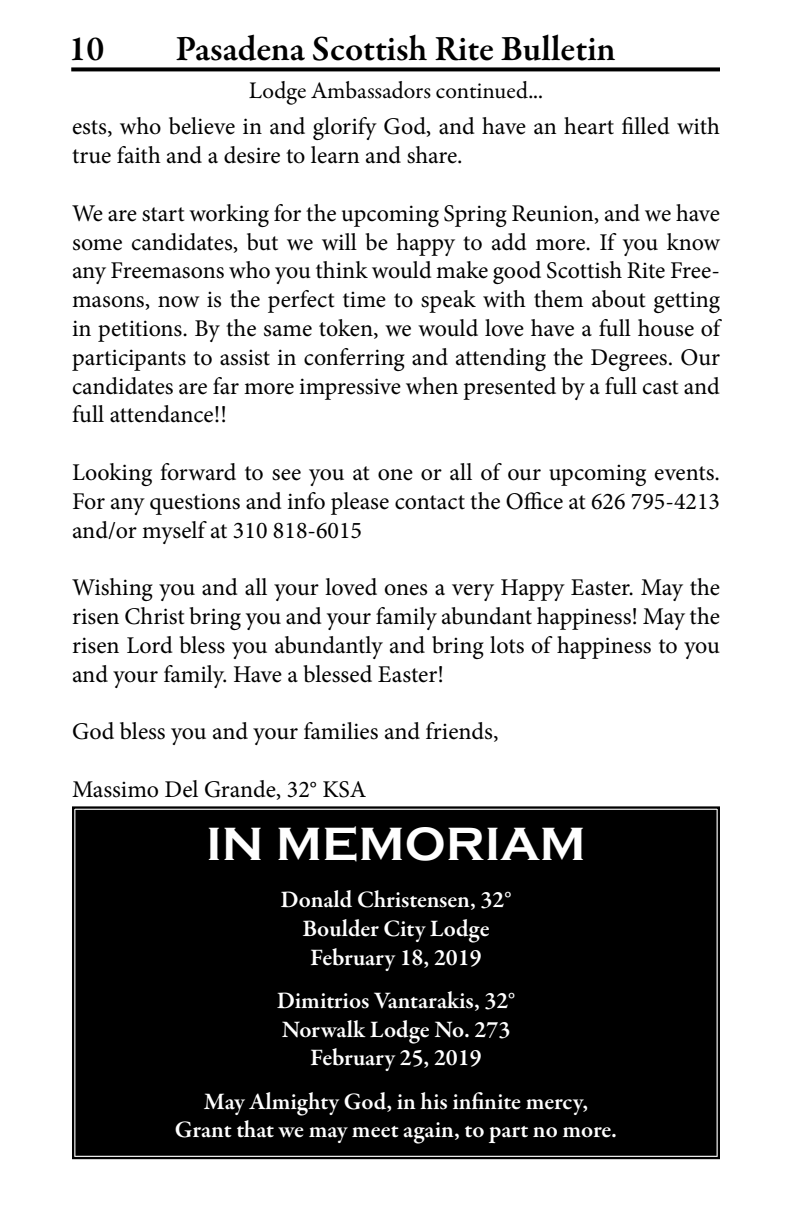
<style>
.page{position:relative;width:792px;height:1224px;background:#fff}
.page>*{position:absolute;margin:0;border:0;box-sizing:border-box;transform-origin:0 0}
.t1{font:700 48px "Copperplate Gothic";color:#fff}
.t2{font:600 36px "Garamond Premr Pro";color:#000}
.t3{font:24px/28.8px "Minion Pro";color:#000;text-align:justify}
.t4{font:600 24px/28.8px "Garamond Premr Pro";color:#fff;text-align:center}
.t5{font:24px "Garamond Premr Pro";color:#000}
.s1{font-family:"Garamond Premr Pro";font-weight:600}
</style>
<div class="page">
<svg style="left:71px;top:67px;width:649px;height:4px;background:#1b1b1b"></svg>
<div style="left:72px;top:806px;width:648px;height:354px;background:#000"></div>
<div style="left:78px;top:812px;width:636px;height:341px;border:2px solid #000"></div>
<h2 class="t2" style="left:69px;top:27px;width:37px">10</h2>
<h2 class="t2" style="left:175px;top:27px;width:442px">Pasadena Scottish Rite Bulletin</h2>
<p class="t5" style="left:249px;top:76px;width:296px">Lodge Ambassadors continued...</p>
<p class="t3" style="left:72px;top:112px;width:649px">ests, who believe in and glorify God, and have an heart filled with true faith and a desire to learn and share.</p>
<p class="t3" style="left:72px;top:199px;width:650px">We are start working for the upcoming Spring Reunion, and we have some candidates, but we will be happy to add more. If you know any Freemasons who you think would make good Scottish Rite Free&shy;masons, now is the perfect time to speak with them about getting in petitions. By the same token, we would love have a full house of participants to assist in conferring and attending the Degrees. Our candidates are far more impressive when presented by a full cast and full attendance!!</p>
<p class="t3" style="left:72px;top:458px;width:650px">Looking forward to see you at one or all of our upcoming events.<br>For any questions and info please contact the Office at 626 795-4213 and/or myself at 310 818-6015</p>
<p class="t3" style="left:72px;top:573px;width:650px">Wishing you and all your loved ones a very Happy Easter. May the risen Christ bring you and your family abundant happiness! May the risen Lord bless you abundantly and bring lots of happiness to you and your family. Have a blessed Easter!</p>
<p class="t3" style="left:72px;top:717px;width:428px">God bless you and your families and friends,</p>
<p class="t3" style="left:72px;top:775px;width:296px">Massimo Del Grande, 32<span class="s1">°</span> KSA</p>
<h1 class="t1" style="left:206px;top:818px;width:381px">IN MEMORIAM</h1>
<p class="t4" style="left:280px;top:885px;width:233px">Donald Christensen, 32°<br>Boulder City Lodge<br>February 18, 2019</p>
<p class="t4" style="left:277px;top:986px;width:240px">Dimitrios Vantarakis, 32°<br>Norwalk Lodge No. 273<br>February 25, 2019</p>
<p class="t4" style="left:175px;top:1087px;width:444px">May Almighty God, in his infinite mercy,<br>Grant that we may meet again, to part no more.</p>
</div>
